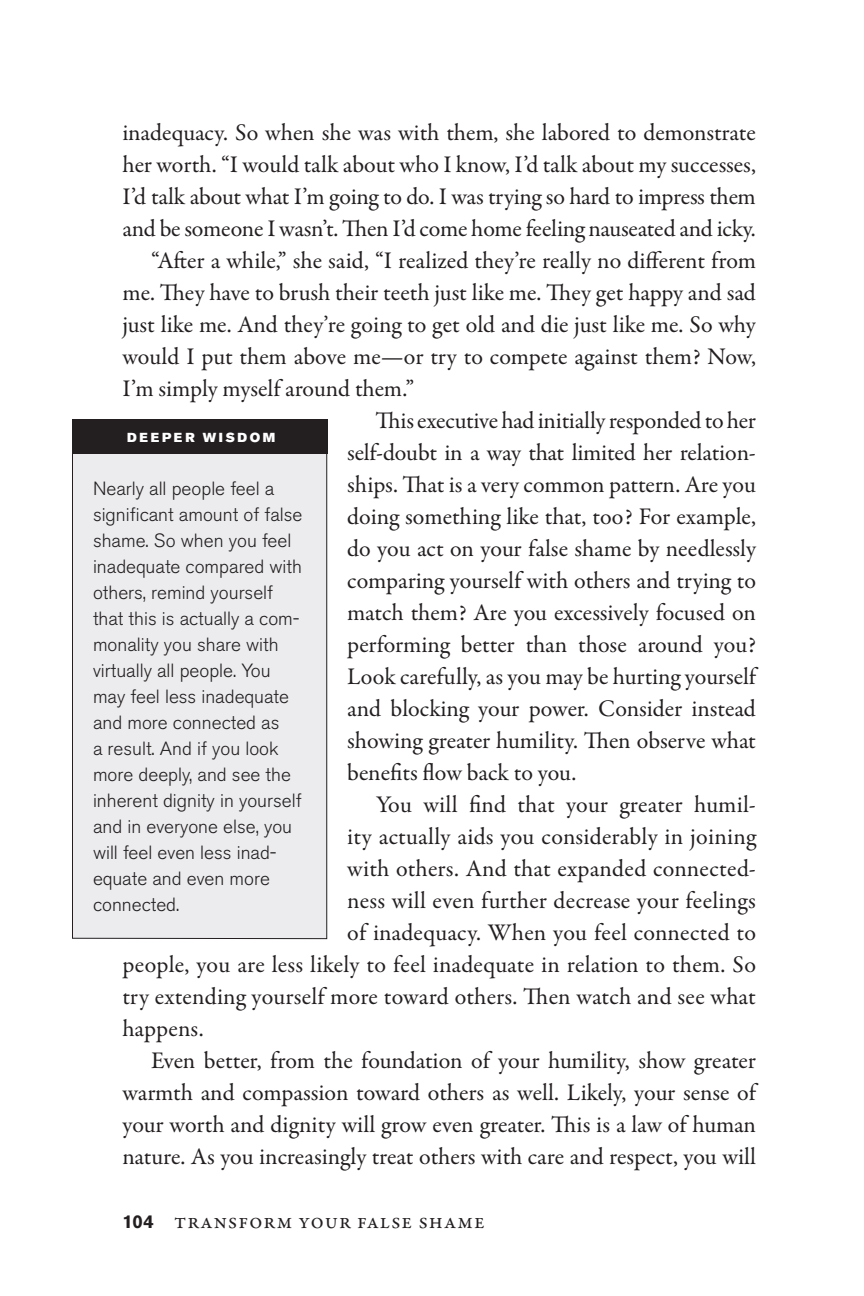
<style>
.page{position:relative;width:864px;height:1296px;background:#fff}
.page>*{position:absolute;margin:0;border:0;box-sizing:border-box;transform-origin:0 0}
.t1{font:24px "Garamond Premr Pro";color:#231f20}
.t2{font:22px "Garamond Premr Pro";letter-spacing:.2em;color:#231f20}
.t3{font:300 19px/26px "Akzidenz Grotesk BE";color:#231f20}
.t4{font:13px "Akzidenz Grotesk Pro Super";letter-spacing:.2em;color:#fff}
.s1{font-family:"Akzidenz Grotesk Pro";font-weight:700;font-size:18.4px}
</style>
<div class="page">
<div style="left:72px;top:443px;width:256px;height:497px;background:#ececee"></div>
<div style="left:72px;top:419px;width:255px;height:35px;background:#231f20"></div>
<p class="t1" style="left:122px;top:118px;width:635px">inadequacy. So when she was with them, she labored to demonstrate</p>
<p class="t1" style="left:122px;top:150px;width:635px">her worth. “I would talk about who I know, I’d talk about my successes,</p>
<p class="t1" style="left:122px;top:182px;width:635px">I’d talk about what I’m going to do. I was trying so hard to impress them</p>
<p class="t1" style="left:122px;top:214px;width:635px">and be someone I wasn’t. Then I’d come home feeling nauseated and icky.</p>
<p class="t1" style="left:151px;top:246px;width:606px">“After a while,” she said, “I realized they’re really no different from</p>
<p class="t1" style="left:122px;top:278px;width:635px">me. They have to brush their teeth just like me. They get happy and sad</p>
<p class="t1" style="left:122px;top:310px;width:635px">just like me. And they’re going to get old and die just like me. So why</p>
<p class="t1" style="left:122px;top:342px;width:635px">would I put them above me—or try to compete against them? Now,</p>
<p class="t1" style="left:122px;top:374px;width:293px">I’m simply myself around them.”</p>
<p class="t1" style="left:375px;top:406px;width:382px">This executive had initially responded to her</p>
<p class="t1" style="left:347px;top:438px;width:410px">self-doubt in a way that limited her relation-</p>
<p class="t1" style="left:347px;top:470px;width:410px">ships. That is a very common pattern. Are you</p>
<p class="t1" style="left:347px;top:502px;width:410px">doing something like that, too? For example,</p>
<p class="t1" style="left:347px;top:534px;width:410px">do you act on your false shame by needlessly</p>
<p class="t1" style="left:347px;top:566px;width:410px">comparing yourself with others and trying to</p>
<p class="t1" style="left:347px;top:598px;width:410px">match them? Are you excessively focused on</p>
<p class="t1" style="left:347px;top:630px;width:410px">performing better than those around you?</p>
<p class="t1" style="left:347px;top:662px;width:410px">Look carefully, as you may be hurting yourself</p>
<p class="t1" style="left:347px;top:694px;width:410px">and blocking your power. Consider instead</p>
<p class="t1" style="left:347px;top:726px;width:410px">showing greater humility. Then observe what</p>
<p class="t1" style="left:347px;top:758px;width:231px">benefits flow back to you.</p>
<p class="t1" style="left:376px;top:790px;width:381px">You will find that your greater humil-</p>
<p class="t1" style="left:347px;top:822px;width:410px">ity actually aids you considerably in joining</p>
<p class="t1" style="left:347px;top:854px;width:410px">with others. And that expanded connected-</p>
<p class="t1" style="left:347px;top:886px;width:410px">ness will even further decrease your feelings</p>
<p class="t1" style="left:347px;top:918px;width:410px">of inadequacy. When you feel connected to</p>
<p class="t1" style="left:122px;top:950px;width:635px">people, you are less likely to feel inadequate in relation to them. So</p>
<p class="t1" style="left:122px;top:982px;width:635px">try extending yourself more toward others. Then watch and see what</p>
<p class="t1" style="left:122px;top:1014px;width:83px">happens.</p>
<p class="t1" style="left:151px;top:1046px;width:606px">Even better, from the foundation of your humility, show greater</p>
<p class="t1" style="left:122px;top:1078px;width:635px">warmth and compassion toward others as well. Likely, your sense of</p>
<p class="t1" style="left:122px;top:1110px;width:635px">your worth and dignity will grow even greater. This is a law of human</p>
<p class="t1" style="left:122px;top:1142px;width:635px">nature. As you increasingly treat others with care and respect, you will</p>
<p class="t4" style="left:127px;top:429px;width:150px">DEEPER WISDOM</p>
<p class="t3" style="left:93px;top:476px;width:211px">Nearly all people feel a significant amount of false shame. So when you feel inadequate compared with others, remind yourself that this is actually a com&shy;monality you share with virtually all people. You may feel less inadequate and more connected as<br>a result. And if you look more deeply, and see the inherent dignity in yourself and in everyone else, you will feel even less inad&shy;equate and even more connected.</p>
<p class="t2" style="left:122px;top:1208px;width:364px"><span class="s1">104</span> transform your false shame</p>
</div>
